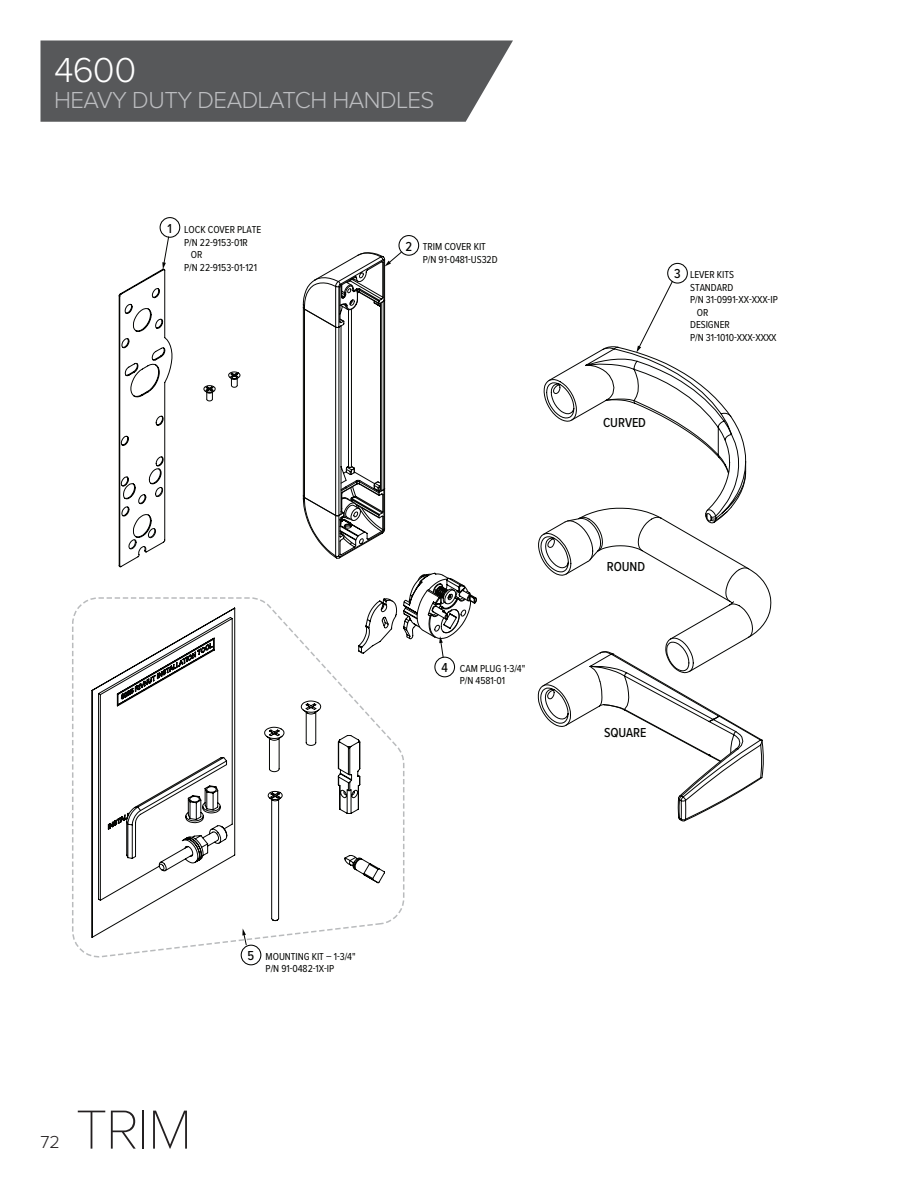
<style>
.page{position:relative;width:918px;height:1188px;background:#fff}
.page>*{position:absolute;margin:0;border:0;box-sizing:border-box;transform-origin:0 0}
.Section_name{font:100 57px "Proxima Nova T";color:#231f20}
.t1{font:300 36px "Proxima Nova";color:#fff}
.t2{font:300 24px "Proxima Nova";letter-spacing:-.02em;color:#bcbdc0}
.t3{font:300 18px "Proxima Nova";color:#231f20}
.t4{font:500 13.5px "Proxima Nova Cond";letter-spacing:-.005em;color:#040503}
.t5{font:10.5px/12.6px "Proxima Nova Cond";letter-spacing:-.005em;color:#040503}
</style>
<div class="page">
<svg style="left:40px;top:40px;width:473px;height:82px;background:#616263"></svg>
<svg style="left:119px;top:252px;width:652px;height:373px"></svg>
<svg style="left:434px;top:607px;width:330px;height:215px"></svg>
<svg style="left:385px;top:251px;width:17px;height:15px"></svg>
<svg style="left:162px;top:236px;width:7px;height:33px"></svg>
<svg style="left:636px;top:280px;width:37px;height:72px"></svg>
<svg style="left:358px;top:573px;width:119px;height:85px"></svg>
<div style="left:160px;top:217px;width:20px;height:21px;border:1px solid #040503;border-radius:50%"></div>
<div style="left:398px;top:235px;width:21px;height:21px;border:1px solid #040503;border-radius:50%"></div>
<div style="left:667px;top:263px;width:21px;height:21px;border:1px solid #040503;border-radius:50%"></div>
<div style="left:434px;top:657px;width:21px;height:20px;border:1px solid #040503;border-radius:50%"></div>
<div style="left:241px;top:945px;width:20px;height:20px;border:1px solid #040503;border-radius:50%"></div>
<svg style="left:72px;top:597px;width:333px;height:363px"></svg>
<p class="t1" style="left:54px;top:51px;width:84px">4600</p>
<p class="t2" style="left:54px;top:87px;width:382px">HEAVY DUTY DEADLATCH HANDLES</p>
<p class="t4" style="left:168px;top:218px;width:6px">1</p>
<p class="t5" style="left:184px;top:223px;width:79px">LOCK COVER PLATE</p>
<p class="t5" style="left:184px;top:236px;width:65px">P/N 22-9153-01R</p>
<p class="t5" style="left:191px;top:248px;width:13px">OR</p>
<p class="t5" style="left:184px;top:261px;width:74px">P/N 22-9153-01-121</p>
<p class="t4" style="left:405px;top:236px;width:8px">2</p>
<p class="t5" style="left:423px;top:240px;width:76px">TRIM COVER KIT<br>P/N 91-0481-US32D</p>
<p class="t4" style="left:442px;top:658px;width:8px">4</p>
<p class="t5" style="left:460px;top:662px;width:67px">CAM PLUG 1-3/4"<br>P/N 4581-01</p>
<p class="t4" style="left:674px;top:264px;width:8px">3</p>
<p class="t5" style="left:690px;top:268px;width:45px">LEVER KITS</p>
<p class="t5" style="left:690px;top:280px;width:45px">STANDARD</p>
<p class="t5" style="left:690px;top:293px;width:89px">P/N 31-0991-XX-XXX-IP</p>
<p class="t5" style="left:697px;top:306px;width:13px">OR</p>
<p class="t5" style="left:690px;top:318px;width:41px">DESIGNER</p>
<p class="t5" style="left:690px;top:331px;width:88px">P/N 31-1010-XXX-XXXX</p>
<p class="t4" style="left:603px;top:412px;width:44px">CURVED</p>
<p class="t4" style="left:607px;top:556px;width:40px">ROUND</p>
<p class="t4" style="left:604px;top:723px;width:44px">SQUARE</p>
<h3 class="t3" style="left:40px;top:1132px;width:21px">72</h3>
<p class="Section_name" style="left:76px;top:1087px;width:118px">TRIM</p>
<p class="t4" style="left:248px;top:946px;width:8px">5</p>
<p class="t5" style="left:266px;top:950px;width:92px">MOUNTING KIT – 1-3/4"<br>P/N 91-0482-1X-IP</p>
</div>
